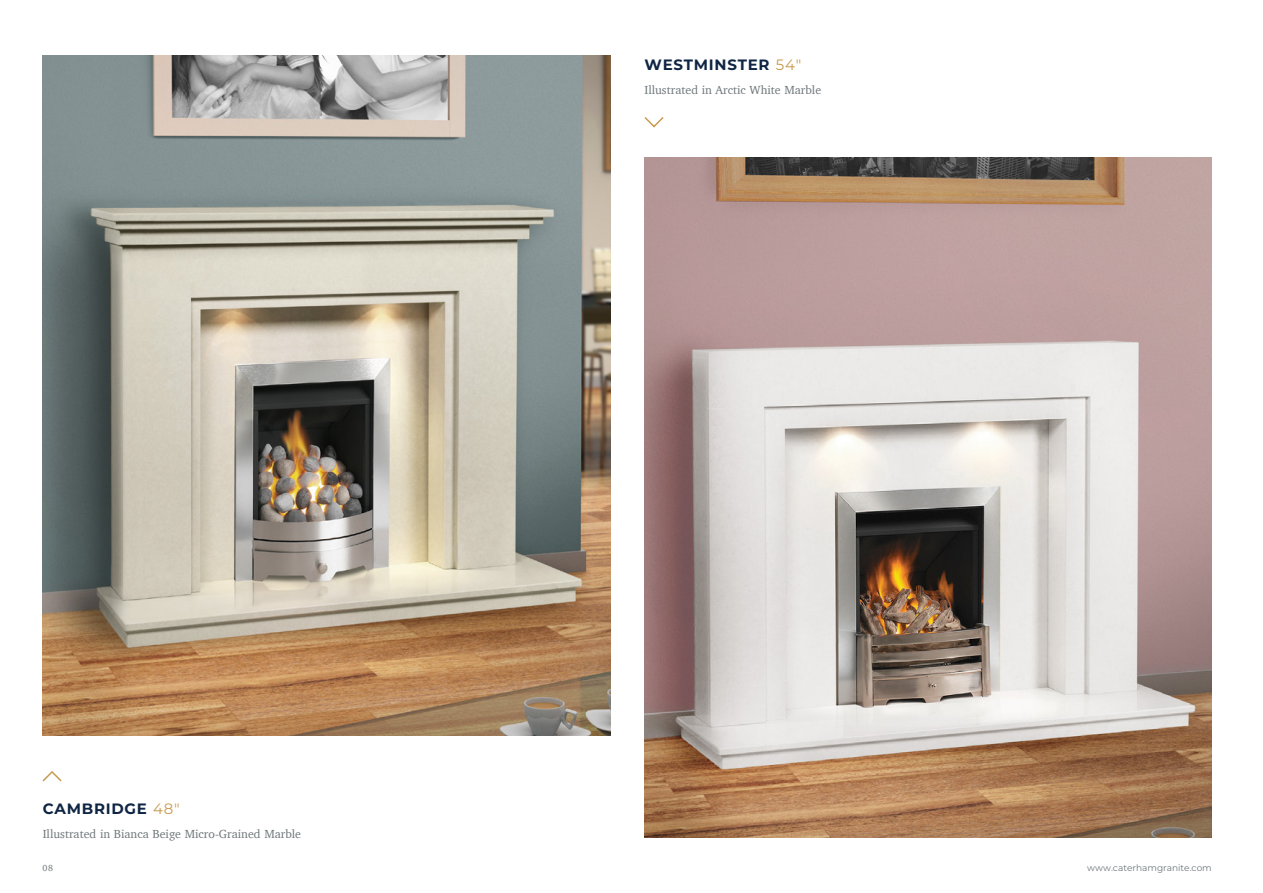
<style>
.page{position:relative;width:1263px;height:893px;background:#fff}
.page>*{position:absolute;margin:0;border:0;box-sizing:border-box;transform-origin:0 0}
.t1{font:700 15px "Montserrat";letter-spacing:.05em;color:#0f2544}
.t2{font:12px "Charter";color:#6d7679}
.t3{font:9px "Montserrat";color:#6d7679}
.t4{font:9px "Charter";color:#6d7679}
.s1{font-weight:400;color:#c89a4f}
</style>
<div class="page">
<img style="left:43px;top:55px;width:567px;height:681px">
<svg style="left:42px;top:771px;width:20px;height:11px"></svg>
<img style="left:644px;top:157px;width:568px;height:681px">
<svg style="left:644px;top:117px;width:20px;height:11px"></svg>
<p class="t1" style="left:43px;top:797px;width:138px">CAMBRIDGE <span class="s1">48"</span></p>
<p class="t2" style="left:43px;top:823px;width:260px">Illustrated in Bianca Beige Micro-Grained Marble</p>
<p class="t1" style="left:644px;top:54px;width:158px">WESTMINSTER <span class="s1">54"</span></p>
<p class="t2" style="left:644px;top:79px;width:178px">Illustrated in Arctic White Marble</p>
<p class="t4" style="left:43px;top:860px;width:12px">08</p>
<p class="t3" style="left:1087px;top:861px;width:126px">www.caterhamgranite.com</p>
</div>
